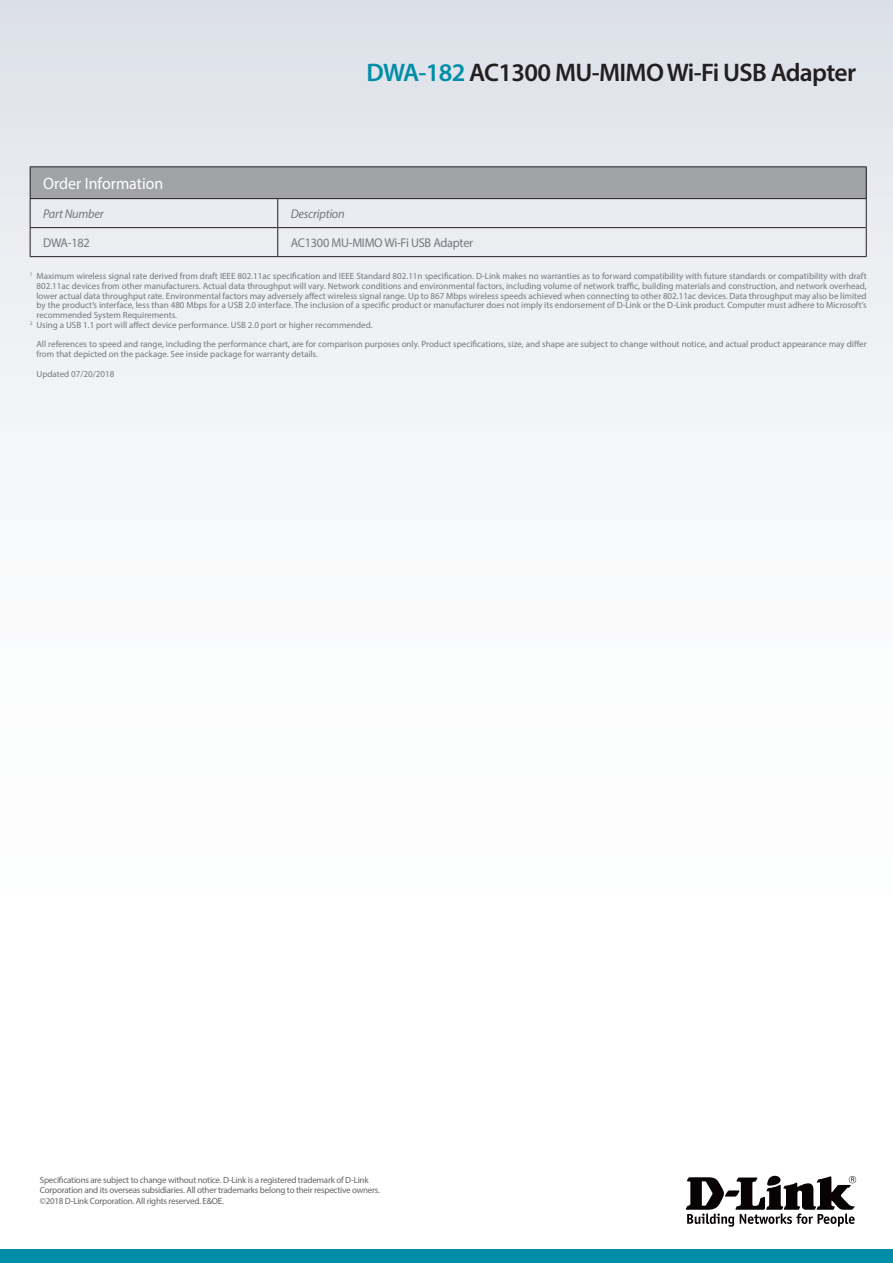
<style>
.page{position:relative;width:893px;height:1263px;background:#fff}
.page>*{position:absolute;margin:0;border:0;box-sizing:border-box;transform-origin:0 0}
.t1{font:600 25.5px "Myriad Pro";letter-spacing:-.025em;color:#231f20}
.t2{font:16.5px "Myriad Pro";color:#fff}
.t3{font:12.75px "Myriad Pro";letter-spacing:-.02em;color:#74787d}
.t4{font:italic 12.75px "Myriad Pro";letter-spacing:-.02em;color:#74787d}
.t5{font:9px/9.8px "Myriad Pro";color:#74787d}
.t6{font:9px/10.8px "Myriad Pro";letter-spacing:-.025em;color:#636366}
.s1{color:#008da8}
</style>
<div class="page">
<div style="left:0;top:0;width:893px;height:1084px;background:linear-gradient(to bottom,#e2e6ec,#fff)"></div>
<div style="left:0;top:1249px;width:893px;height:14px;background:#008da8"></div>
<svg style="left:686px;top:1176px;width:170px;height:51px"></svg>
<div style="left:30px;top:167px;width:836px;height:32px;background:#a1a3a7"></div>
<hr style="left:866px;top:167px;width:1px;height:31px;background:#231f20">
<hr style="left:30px;top:167px;width:1px;height:31px;background:#231f20">
<hr style="left:571px;top:198px;width:296px;height:1px;background:#231f20">
<svg style="left:866px;top:199px;width:1px;height:57px"></svg>
<hr style="left:30px;top:166px;width:248px;height:1px;background:#231f20">
<hr style="left:278px;top:166px;width:293px;height:1px;background:#231f20">
<hr style="left:571px;top:166px;width:296px;height:1px;background:#231f20">
<hr style="left:278px;top:198px;width:293px;height:1px;background:#231f20">
<hr style="left:30px;top:198px;width:248px;height:1px;background:#231f20">
<hr style="left:278px;top:227px;width:293px;height:1px;background:#231f20">
<hr style="left:571px;top:227px;width:295px;height:1px;background:#231f20">
<hr style="left:278px;top:256px;width:293px;height:1px;background:#231f20">
<hr style="left:571px;top:256px;width:296px;height:1px;background:#231f20">
<hr style="left:30px;top:227px;width:248px;height:1px;background:#231f20">
<svg style="left:30px;top:199px;width:1px;height:57px"></svg>
<svg style="left:277px;top:199px;width:1px;height:57px"></svg>
<hr style="left:30px;top:256px;width:248px;height:1px;background:#231f20">
<h1 class="t1" style="left:366px;top:56px;width:491px"><span class="s1">DWA-182</span> AC1300 MU-MIMO Wi-Fi USB Adapter</h1>
<h2 class="t2" style="left:43px;top:173px;width:122px">Order Information</h2>
<h3 class="t4" style="left:43px;top:206px;width:62px">Part Number</h3>
<h3 class="t4" style="left:291px;top:206px;width:55px">Description</h3>
<h3 class="t3" style="left:43px;top:235px;width:48px">DWA-182</h3>
<h3 class="t3" style="left:291px;top:235px;width:184px">AC1300 MU-MIMO Wi-Fi USB Adapter</h3>
<p class="t5" style="left:30px;top:271px;width:838px"><sup>1</sup> Maximum wireless signal rate derived from draft IEEE 802.11ac specification and IEEE Standard 802.11n specification. D-Link makes no warranties as to forward compatibility with future standards or compatibility with draft</p>
<p class="t5" style="left:37px;top:281px;width:832px">802.11ac devices from other manufacturers. Actual data throughput will vary. Network conditions and environmental factors, including volume of network traffic, building materials and construction, and network overhead,</p>
<p class="t5" style="left:37px;top:290px;width:832px">lower actual data throughput rate. Environmental factors may adversely affect wireless signal range. Up to 867 Mbps wireless speeds achieved when connecting to other 802.11ac devices. Data throughput may also be limited</p>
<p class="t5" style="left:37px;top:300px;width:832px">by the product’s interface, less than 480 Mbps for a USB 2.0 interface. The inclusion of a specific product or manufacturer does not imply its endorsement of D-Link or the D-Link product. Computer must adhere to Microsoft’s</p>
<p class="t5" style="left:37px;top:310px;width:142px">recommended System Requirements.</p>
<p class="t5" style="left:30px;top:320px;width:344px"><sup>2</sup> Using a USB 1.1 port will affect device performance. USB 2.0 port or higher recommended.</p>
<p class="t5" style="left:37px;top:339px;width:832px">All references to speed and range, including the performance chart, are for comparison purposes only. Product specifications, size, and shape are subject to change without notice, and actual product appearance may differ from that depicted on the package. See inside package for warranty details.</p>
<p class="t5" style="left:37px;top:368px;width:79px">Updated 07/20/2018</p>
<p class="t6" style="left:40px;top:1174px;width:342px">Specifications are subject to change without notice. D-Link is a registered trademark of D-Link<br>Corporation and its overseas subsidiaries. All other trademarks belong to their respective owners. ©2018 D-Link Corporation. All rights reserved. E&amp;OE.</p>
</div>
